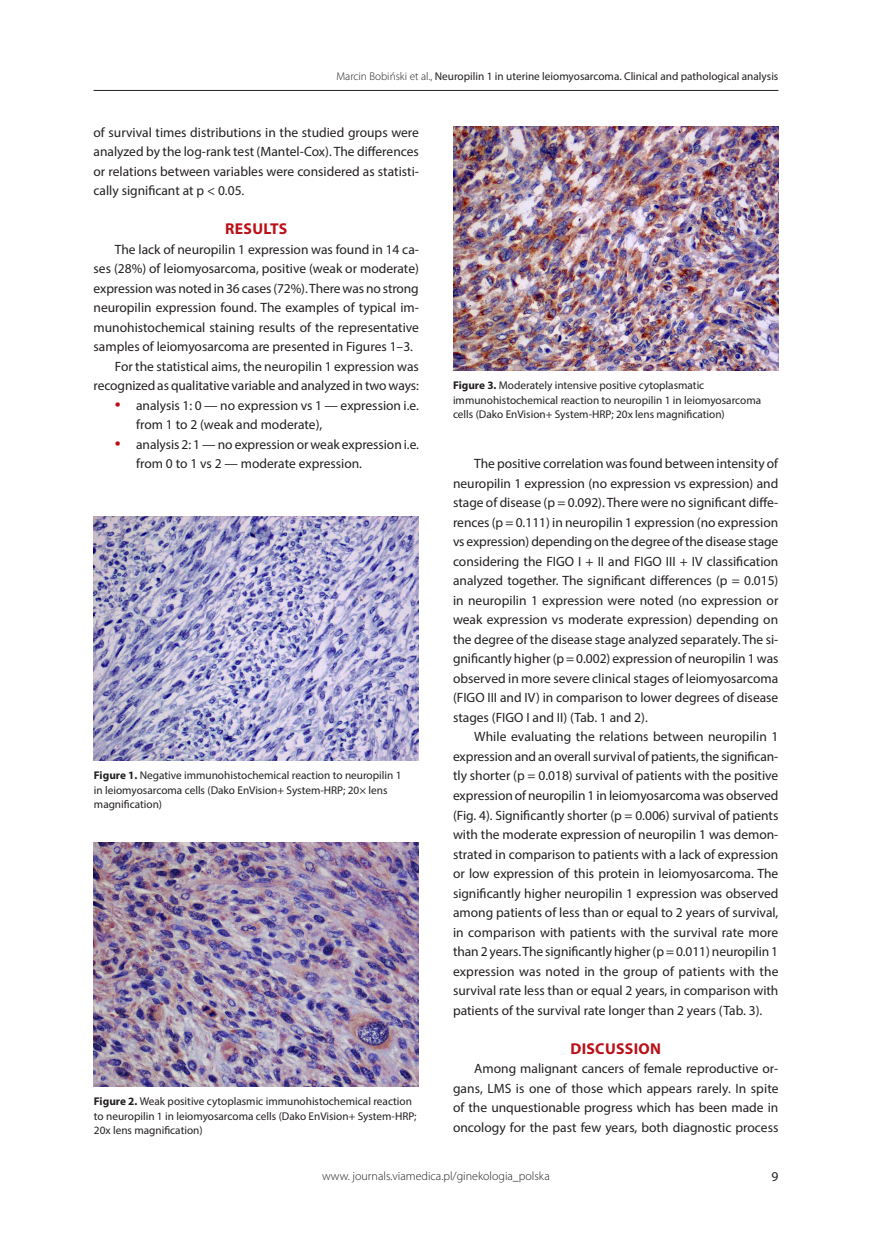
<style>
.page{position:relative;width:872px;height:1234px;background:#fff}
.page>*{position:absolute;margin:0;border:0;box-sizing:border-box;transform-origin:0 0}
._05_-_Srodtytul_1{font:700 15.75px "Myriad Pro";letter-spacing:.02em;color:#bb1018}
._08_-_Tekst{font:13.5px/19.5px "Myriad Pro";color:#231f20;text-align:justify}
._99_str_P{font:13.5px "Myriad Pro";color:#231f20}
.t1{font:300 12px "Myriad Pro";color:#231f20}
._21_-_Rycina_-_podpi{font:11.25px/14.2px "Myriad Pro";color:#231f20}
.s1{font-weight:300}
.s2{font-size:21px;color:#bb1018}
.s3{font-weight:700}
</style>
<div class="page">
<hr style="left:94px;top:90px;width:684px;height:1px;background:#231f20">
<img style="left:94px;top:516px;width:325px;height:244px">
<img style="left:94px;top:842px;width:325px;height:244px">
<img style="left:453px;top:126px;width:325px;height:244px">
<p class="_21_-_Rycina_-_podpi" style="left:336px;top:69px;width:443px"><span class="s1">Marcin Bobiński et al.,</span> Neuropilin 1 in uterine leiomyosarcoma. Clinical and pathological analysis</p>
<p class="_08_-_Tekst" style="left:94px;top:122px;width:327px">of survival times distributions in the studied groups were analyzed by the log-rank test (Mantel-Cox). The differences or relations between variables were considered as statisti&shy;cally significant at p &lt; 0.05.</p>
<p class="_05_-_Srodtytul_1" style="left:225px;top:218px;width:64px">RESULTS</p>
<p class="_08_-_Tekst" style="left:94px;top:239px;width:327px;text-indent:21px">The lack of neuropilin 1 expression was found in 14 ca&shy;ses (28%) of leiomyosarcoma, positive (weak or moderate) expression was noted in 36 cases (72%). There was no strong neuropilin expression found. The examples of typical im&shy;munohistochemical staining results of the representative samples of leiomyosarcoma are presented in Figures 1–3.</p>
<p class="_08_-_Tekst" style="left:94px;top:356px;width:327px;text-align:right">For the statistical aims, the neuropilin 1 expression was recognized as qualitative variable and analyzed in two ways:</p>
<p class="_08_-_Tekst" style="left:136px;top:395px;width:284px;text-indent:-21px"><span class="s2">•</span> analysis 1: 0 — no expression vs 1 — expression i.e. from 1 to 2 (weak and moderate),</p>
<p class="_08_-_Tekst" style="left:136px;top:434px;width:284px;text-indent:-21px"><span class="s2">•</span> analysis 2: 1 — no expression or weak expression i.e. from 0 to 1 vs 2 — moderate expression.</p>
<p class="_21_-_Rycina_-_podpi" style="left:94px;top:768px;width:309px"><span class="s3">Figure 1.</span> Negative immunohistochemical reaction to neuropilin 1 in leiomyosarcoma cells (Dako EnVision+ System-HRP; 20× lens magnification)</p>
<p class="_21_-_Rycina_-_podpi" style="left:94px;top:1094px;width:324px"><span class="s3">Figure 2.</span> Weak positive cytoplasmic immunohistochemical reaction to neuropilin 1 in leiomyosarcoma cells (Dako EnVision+ System-HRP;<br>20x lens magnification)</p>
<p class="_21_-_Rycina_-_podpi" style="left:453px;top:378px;width:310px"><span class="s3">Figure 3.</span> Moderately intensive positive cytoplasmatic immunohistochemical reaction to neuropilin 1 in leiomyosarcoma cells (Dako EnVision+ System-HRP; 20x lens magnification)</p>
<p class="_08_-_Tekst" style="left:453px;top:453px;width:327px;text-indent:21px">The positive correlation was found between intensity of neuropilin 1 expression (no expression vs expression) and stage of disease (p = 0.092). There were no significant diffe&shy;rences (p = 0.111) in neuropilin 1 expression (no expression vs expression) depending on the degree of the disease stage considering the FIGO I + II and FIGO III + IV classification analyzed together. The significant differences (p = 0.015) in neuropilin 1 expression were noted (no expression or weak expression vs moderate expression) depending on the degree of the disease stage analyzed separately. The si&shy;gnificantly higher (p = 0.002) expression of neuropilin 1 was observed in more severe clinical stages of leiomyosarcoma (FIGO III and IV) in comparison to lower degrees of disease stages (FIGO I and II) (Tab. 1 and 2).</p>
<p class="_08_-_Tekst" style="left:453px;top:726px;width:327px;text-indent:21px">While evaluating the relations between neuropilin 1 expression and an overall survival of patients, the significan&shy;tly shorter (p = 0.018) survival of patients with the positive expression of neuropilin 1 in leiomyosarcoma was observed (Fig. 4). Significantly shorter (p = 0.006) survival of patients with the moderate expression of neuropilin 1 was demon&shy;strated in comparison to patients with a lack of expression or low expression of this protein in leiomyosarcoma. The significantly higher neuropilin 1 expression was observed among patients of less than or equal to 2 years of survival, in comparison with patients with the survival rate more than 2 years. The significantly higher (p = 0.011) neuropilin 1 expression was noted in the group of patients with the survival rate less than or equal 2 years, in comparison with patients of the survival rate longer than 2 years (Tab. 3).</p>
<p class="_05_-_Srodtytul_1" style="left:570px;top:1037px;width:92px">DISCUSSION</p>
<p class="_08_-_Tekst" style="left:453px;top:1058px;width:327px;text-indent:21px">Among malignant cancers of female reproductive or&shy;gans, LMS is one of those which appears rarely. In spite of the unquestionable progress which has been made in oncology for the past few years, both diagnostic process</p>
<p class="t1" style="left:322px;top:1169px;width:229px">www. journals.viamedica.pl/ginekologia_polska</p>
<p class="_99_str_P" style="left:771px;top:1168px;width:8px">9</p>
</div>
